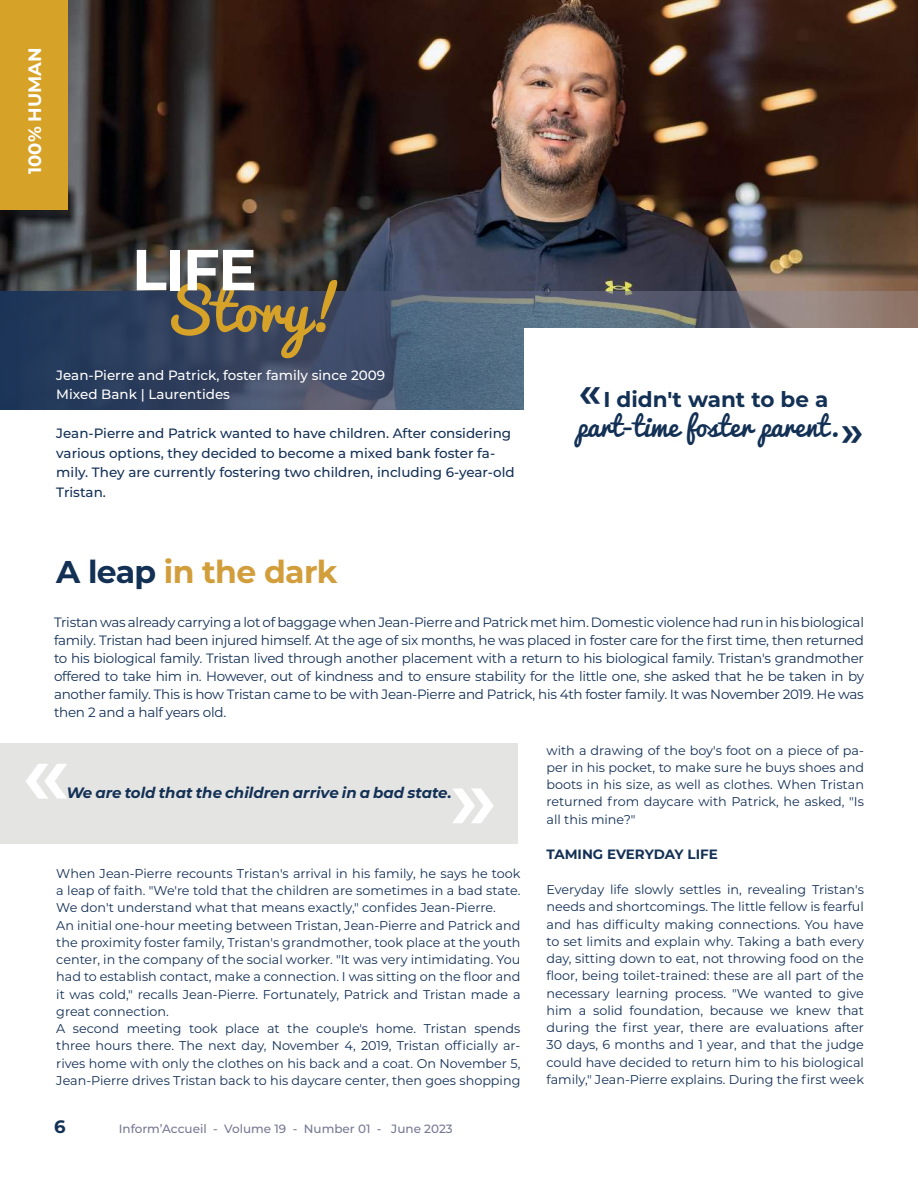
<style>
.page{position:relative;width:918px;height:1188px;background:#fff}
.page>*{position:absolute;margin:0;border:0;box-sizing:border-box;transform-origin:0 0}
.t1{font:600 90px "Montserrat";color:#fff}
.t2{font:57.6px "Pacifico";color:#d6a228}
.t3{font:700 57.6px "Montserrat";color:#fff}
.t4{font:600 43.05px "Montserrat";color:#133055}
.t5{font:700 31.5px "Montserrat";letter-spacing:-.02em;color:#d29e3c}
.t6{font:27.45px "Pacifico";color:#133055}
.t7{font:700 21.6px "Montserrat";color:#133055}
.t8{font:700 18px "Montserrat";color:#fff}
.t9{font:700 18px "Montserrat";color:#133055}
.t10{font:italic 700 15px "Montserrat";color:#133055}
.t11{font:13.5px/18px "Montserrat";letter-spacing:-.02em;color:#133055;text-align:justify}
.t12{font:500 13.5px/19.5px "Montserrat";color:#133055}
.t13{font:500 13.5px/19.5px "Montserrat";color:#fff}
.t14{font:700 13.5px "Montserrat";color:#133055}
.t15{font:12.75px/17.2px "Montserrat";color:#133055;text-align:justify}
.t16{font:500 12px "Montserrat";color:#767993}
.s1{color:#133055}
</style>
<div class="page">
<img style="left:0;top:0;width:918px;height:291px">
<img style="left:0;top:291px;width:918px;height:119px">
<div style="left:525px;top:328px;width:393px;height:197px;background:#fff"></div>
<div style="left:0;top:743px;width:517px;height:101px;background:#e4e4e3"></div>
<div style="left:0;top:0;width:68px;height:209px;background:#d6a228"></div>
<h3 class="t8" style="left:25px;top:174px;width:128px;rotate:-90deg">100% HUMAN</h3>
<h2 class="t3" style="left:132px;top:238px;width:126px">LIFE</h2>
<h2 class="t2" style="left:164px;top:278px;width:180px">Story!</h2>
<p class="t13" style="left:56px;top:366px;width:330px">Jean-Pierre and Patrick, foster family since 2009<br>Mixed Bank | Laurentides</p>
<p class="t12" style="left:56px;top:425px;width:460px">Jean-Pierre and Patrick wanted to have children. After considering various options, they decided to become a mixed bank foster fa&shy;mily. They are currently fostering two children, including 6-year-old Tristan.</p>
<h3 class="t5" style="left:56px;top:555px;width:283px"><span class="s1">A leap</span> in the dark</h3>
<h3 class="t4" style="left:579px;top:373px;width:25px">«</h3>
<h3 class="t7" style="left:603px;top:388px;width:227px">I didn't want to be a</h3>
<h3 class="t6" style="left:576px;top:411px;width:264px">part-time foster parent.</h3>
<h3 class="t4" style="left:864px;top:456px;width:25px;rotate:-180deg">«</h3>
<p class="t11" style="left:54px;top:613px;width:812px">Tristan was already carrying a lot of baggage when Jean-Pierre and Patrick met him. Domestic violence had run in his biological family. Tristan had been injured himself. At the age of six months, he was placed in foster care for the first time, then returned to his biological family. Tristan lived through another placement with a return to his biological family. Tristan's grandmother offered to take him in. However, out of kindness and to ensure stability for the little one, she asked that he be taken in by another family. This is how Tristan came to be with Jean-Pierre and Patrick, his 4th foster family. It was November 2019. He was then 2 and a half years old.</p>
<h1 class="t1" style="left:22px;top:736px;width:50px">«</h1>
<p class="t10" style="left:66px;top:784px;width:387px">We are told that the children arrive in a bad state.</p>
<h1 class="t1" style="left:498px;top:851px;width:50px;rotate:-180deg">«</h1>
<p class="t15" style="left:56px;top:865px;width:466px;text-align:left">When Jean-Pierre recounts Tristan's arrival in his family, he says he took a leap of faith. "We're told that the children are sometimes in a bad state.<br>We don't understand what that means exactly," confides Jean-Pierre.<br>An initial one-hour meeting between Tristan, Jean-Pierre and Patrick and the proximity foster family, Tristan's grandmother, took place at the youth center, in the company of the social worker. "It was very intimidating. You had to establish contact, make a connection. I was sitting on the floor and it was cold," recalls Jean-Pierre. Fortunately, Patrick and Tristan made a great connection.<br>A second meeting took place at the couple's home. Tristan spends three hours there. The next day, November 4, 2019, Tristan officially ar&shy;rives home with only the clothes on his back and a coat. On November 5, Jean-Pierre drives Tristan back to his daycare center, then goes shopping</p>
<h3 class="t9" style="left:54px;top:1117px;width:13px">6</h3>
<p class="t16" style="left:119px;top:1121px;width:336px">Inform’Accueil - Volume 19 - Number 01 - June 2023</p>
<p class="t15" style="left:546px;top:742px;width:319px">with a drawing of the boy's foot on a piece of pa&shy;per in his pocket, to make sure he buys shoes and boots in his size, as well as clothes. When Tristan returned from daycare with Patrick, he asked, "Is all this mine?"</p>
<p class="t14" style="left:546px;top:847px;width:173px">TAMING EVERYDAY LIFE</p>
<p class="t15" style="left:546px;top:881px;width:319px">Everyday life slowly settles in, revealing Tristan's needs and shortcomings. The little fellow is fearful and has difficulty making connections. You have to set limits and explain why. Taking a bath every day, sitting down to eat, not throwing food on the floor, being toilet-trained: these are all part of the necessary learning process. "We wanted to give him a solid foundation, because we knew that during the first year, there are evaluations after 30 days, 6 months and 1 year, and that the judge could have decided to return him to his biological family," Jean-Pierre explains. During the first week</p>
</div>
